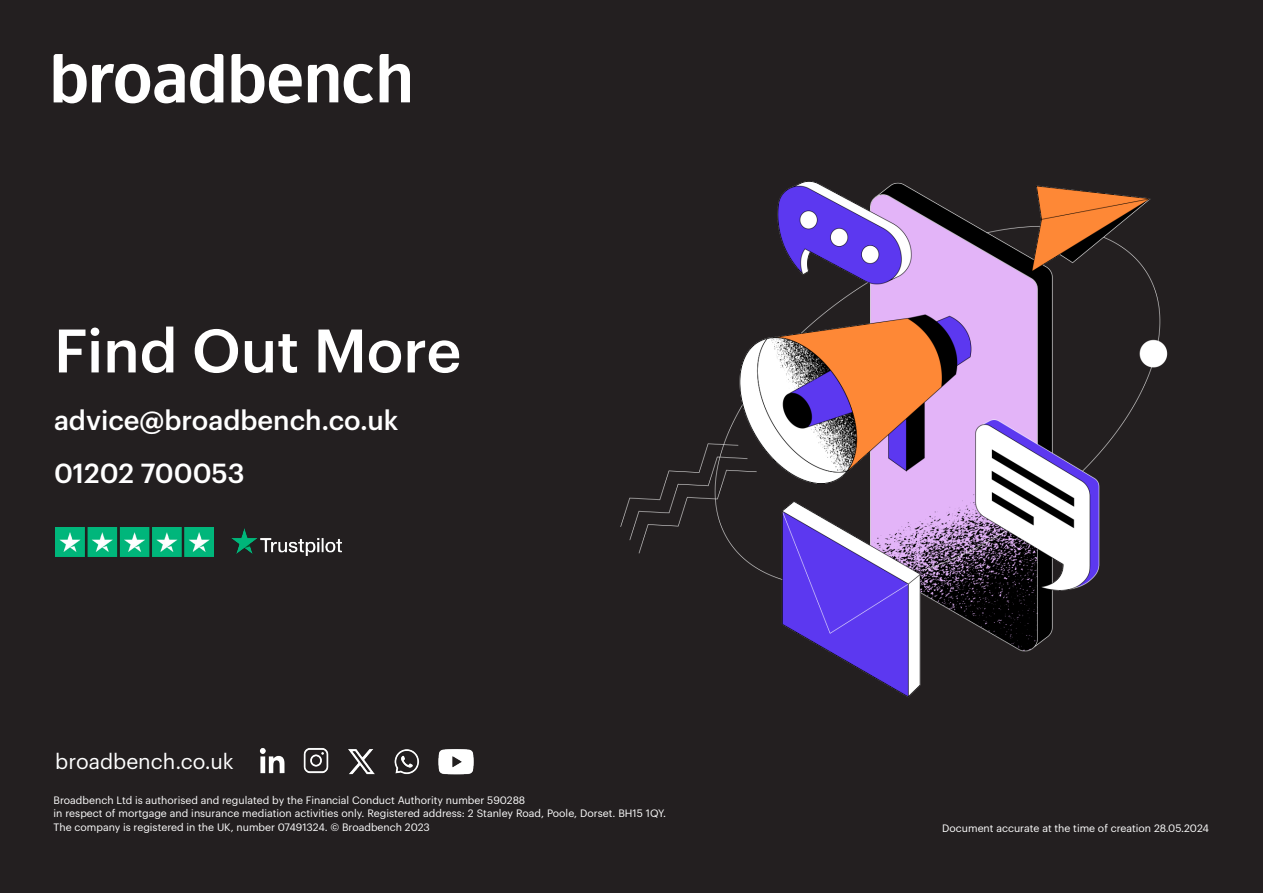
<style>
.page{position:relative;width:1263px;height:893px;background:#231f20}
.page>*{position:absolute;margin:0;border:0;box-sizing:border-box;transform-origin:0 0}
.Heading_1{font:500 60px "Graphik";color:#fff}
.t1{font:500 27px "Graphik";color:#fff}
.Medium_-_8pt_-_Right{font:21px "Graphik";color:#fff}
.Footer_text{font:10.5px/13.5px "Graphik";color:#fff}
</style>
<div class="page">
<img style="left:620px;top:181px;width:548px;height:517px">
<svg style="left:380px;top:54px;width:30px;height:48px"></svg>
<svg style="left:344px;top:64px;width:29px;height:39px"></svg>
<svg style="left:308px;top:64px;width:30px;height:38px"></svg>
<svg style="left:54px;top:54px;width:169px;height:49px"></svg>
<svg style="left:231px;top:54px;width:71px;height:49px"></svg>
<img style="left:55px;top:527px;width:158px;height:30px">
<img style="left:232px;top:528px;width:110px;height:27px">
<img style="left:260px;top:748px;width:214px;height:27px">
<p class="Heading_1" style="left:54px;top:305px;width:409px">Find Out More</p>
<p class="t1" style="left:54px;top:400px;width:346px">advice@broadbench.co.uk</p>
<p class="t1" style="left:54px;top:453px;width:192px">01202 700053</p>
<p class="Medium_-_8pt_-_Right" style="left:55px;top:746px;width:180px">broadbench.co.uk</p>
<p class="Footer_text" style="left:54px;top:792px;width:473px">Broadbench Ltd is authorised and regulated by the Financial Conduct Authority number 590288</p>
<p class="Footer_text" style="left:54px;top:806px;width:614px">in respect of mortgage and insurance mediation activities only. Registered address: 2 Stanley Road, Poole, Dorset. BH15 1QY.<br>The company is registered in the UK, number 07491324. © Broadbench 2023</p>
<p class="Footer_text" style="left:942px;top:820px;width:268px">Document accurate at the time of creation 28.05.2024</p>
</div>
